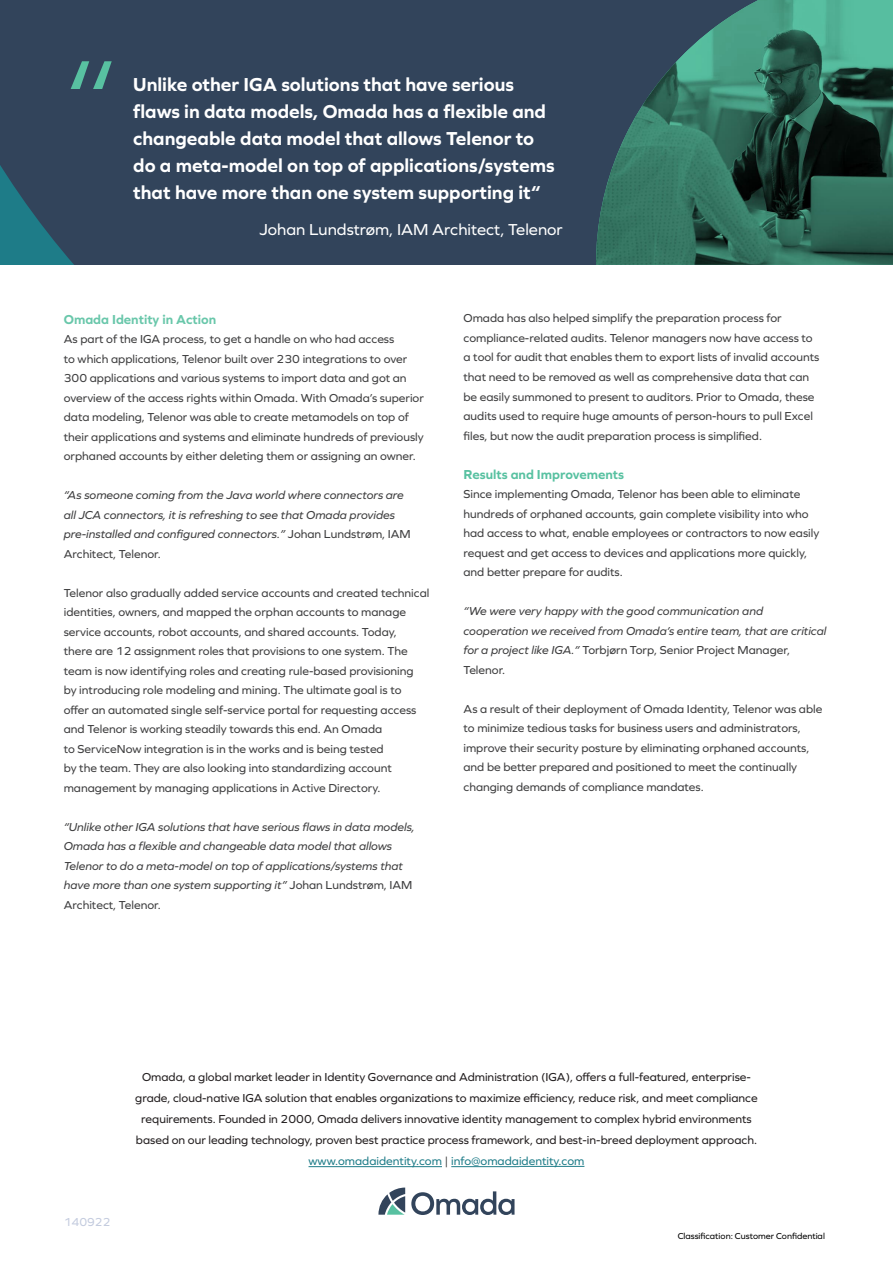
<style>
.page{position:relative;width:893px;height:1263px;background:#fff}
.page>*{position:absolute;margin:0;border:0;box-sizing:border-box;transform-origin:0 0}
.t1{font:132px "Graphie";color:#58c1a1}
.t2{font:700 19.5px/27px "Graphie";color:#fff}
.t3{font:16.5px "Graphie";color:#fff}
.t4{font:700 13.5px "Graphie";color:#58c1a1}
.t5{font:700 13.5px "Graphie";color:#69c7aa}
.t6{font:12px/19.5px "Graphie";color:#3e3e3f}
.t7{font:italic 12px/19.5px "Graphie";color:#3e3e3f}
.Contact_us{font:12px/21px "Graphie";color:#231f20;text-align:center}
.Contact_us-2{font:12px "Graphie";color:#1e7c88}
.Bullet_list_1{font:12px "Graphie";color:#c3cbde}
.Bullet_list_1-2{font:9px "Graphie";color:#000}
.s1{font-style:normal}
.s2{color:#323232}
</style>
<div class="page">
<div style="left:0;top:0;width:893px;height:265px;background:#32445b"></div>
<svg style="left:0;top:165px;width:74px;height:100px"></svg>
<img style="left:596px;top:0;width:297px;height:265px">
<svg style="left:378px;top:1187px;width:27px;height:28px"></svg>
<svg style="left:411px;top:1191px;width:103px;height:24px"></svg>
<hr style="left:309px;top:1166px;width:133px;height:1px;background:#1e7c88">
<hr style="left:451px;top:1166px;width:68px;height:1px;background:#1e7c88">
<hr style="left:519px;top:1166px;width:65px;height:1px;background:#1e7c88">
<p class="t1" style="left:64px;top:28px;width:56px">“</p>
<p class="t2" style="left:133px;top:70px;width:423px">Unlike other IGA solutions that have serious flaws in data models, Omada has a flexible and changeable data model that allows Telenor to do a meta-model on top of applications/systems that have more than one system supporting it“</p>
<p class="t3" style="left:260px;top:220px;width:305px">Johan Lundstrøm, IAM Architect, Telenor</p>
<p class="t5" style="left:64px;top:311px;width:154px">Omada Identity in Action</p>
<p class="t6" style="left:64px;top:329px;width:362px">As part of the IGA process, to get a handle on who had access<br>to which applications, Telenor built over 230 integrations to over 300 applications and various systems to import data and got an overview of the access rights within Omada. With Omada’s superior data modeling, Telenor was able to create metamodels on top of their applications and systems and eliminate hundreds of previously orphaned accounts by either deleting them or assigning an owner.</p>
<p class="t7" style="left:64px;top:485px;width:349px">“As someone coming from the Java world where connectors are all JCA connectors, it is refreshing to see that Omada provides pre-installed and configured connectors.” <span class="s1">Johan Lundstrøm, IAM Architect, Telenor.</span></p>
<p class="t6" style="left:64px;top:583px;width:367px">Telenor also gradually added service accounts and created technical identities, owners, and mapped the orphan accounts to manage service accounts, robot accounts, and shared accounts. Today,<br>there are 12 assignment roles that provisions to one system. The team is now identifying roles and creating rule-based provisioning by introducing role modeling and mining. The ultimate goal is to offer an automated single self-service portal for requesting access and Telenor is working steadily towards this end. An Omada<br>to ServiceNow integration is in the works and is being tested<br>by the team. They are also looking into standardizing account management by managing applications in Active Directory.</p>
<p class="t7" style="left:64px;top:817px;width:353px">“Unlike other IGA solutions that have serious flaws in data models, Omada has a flexible and changeable data model that allows Telenor to do a meta-model on top of applications/systems that have more than one system supporting it” <span class="s1">Johan Lundstrøm, IAM Architect, Telenor.</span></p>
<p class="t6" style="left:463px;top:308px;width:357px">Omada has also helped simplify the preparation process for compliance-related audits. Telenor managers now have access to a tool for audit that enables them to export lists of invalid accounts that need to be removed as well as comprehensive data that can be easily summoned to present to auditors. Prior to Omada, these audits used to require huge amounts of person-hours to pull Excel files, but now the audit preparation process is simplified.</p>
<p class="t4" style="left:463px;top:466px;width:162px">Results and Improvements</p>
<p class="t6" style="left:463px;top:484px;width:357px">Since implementing Omada, Telenor has been able to eliminate hundreds of orphaned accounts, gain complete visibility into who had access to what, enable employees or contractors to now easily request and get access to devices and applications more quickly, and better prepare for audits.</p>
<p class="t7" style="left:463px;top:601px;width:364px">“We were very happy with the good communication and cooperation we received from Omada’s entire team, that are critical for a project like IGA.” <span class="s1">Torbjørn Torp, Senior Project Manager, Telenor.</span></p>
<p class="t6" style="left:463px;top:698px;width:360px">As a result of their deployment of Omada Identity, Telenor was able to minimize tedious tasks for business users and administrators, improve their security posture by eliminating orphaned accounts, and be better prepared and positioned to meet the continually changing demands of compliance mandates.</p>
<p class="Bullet_list_1" style="left:64px;top:1214px;width:48px">140922</p>
<p class="Contact_us" style="left:135px;top:1066px;width:624px">Omada, a global market leader in Identity Governance and Administration (IGA), offers a full-featured, enterprise&shy;grade, cloud-native IGA solution that enables organizations to maximize efficiency, reduce risk, and meet compliance requirements. Founded in 2000, Omada delivers innovative identity management to complex hybrid environments based on our leading technology, proven best practice process framework, and best-in-breed deployment approach.</p>
<p class="Contact_us-2" style="left:309px;top:1154px;width:277px">www.omadaidentity.com <span class="s2">|</span> info@omadaidentity.com</p>
<p class="Bullet_list_1-2" style="left:678px;top:1231px;width:149px">Classification: Customer Confidential</p>
</div>
